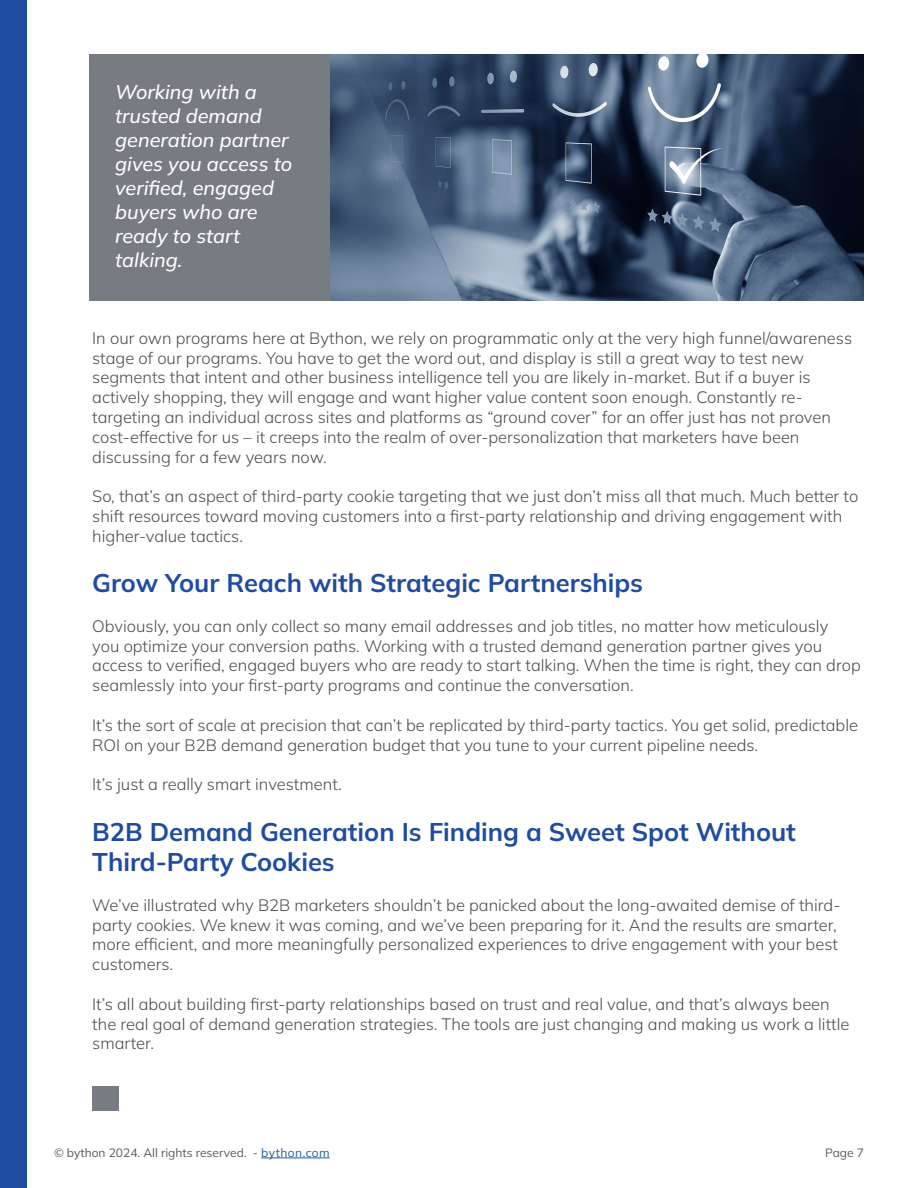
<style>
.page{position:relative;width:918px;height:1188px;background:#fff}
.page>*{position:absolute;margin:0;border:0;box-sizing:border-box;transform-origin:0 0}
.t1{font:700 25.5px/30.6px "Mulish";color:#1f4ba0}
.t2{font:italic 500 19.8px/24px "Mulish";color:#fff}
.t3{font:300 16.5px/19.8px "Mulish";color:#4c4c4c}
.t4{font:12px "Mulish";color:#595a5c}
.s1{color:#215e9e}
</style>
<div class="page">
<div style="left:92px;top:1087px;width:27px;height:24px;background:#777c82"></div>
<div style="left:0;top:0;width:27px;height:1188px;background:#1f4ba0"></div>
<hr style="left:261px;top:1158px;width:69px;height:1px;background:#215e9e">
<img style="left:330px;top:54px;width:534px;height:247px">
<div style="left:89px;top:54px;width:241px;height:247px;background:#777c82"></div>
<p class="t2" style="left:115px;top:79px;width:179px">Working with a trusted demand generation partner gives you access to verified, engaged buyers who are ready to start talking.</p>
<p class="t3" style="left:92px;top:328px;width:761px">In our own programs here at Bython, we rely on programmatic only at the very high funnel/awareness stage of our programs. You have to get the word out, and display is still a great way to test new segments that intent and other business intelligence tell you are likely in-market. But if a buyer is actively shopping, they will engage and want higher value content soon enough. Constantly re&shy;targeting an individual across sites and platforms as “ground cover” for an offer just has not proven cost-effective for us – it creeps into the realm of over-personalization that marketers have been discussing for a few years now.</p>
<p class="t3" style="left:92px;top:486px;width:768px">So, that’s an aspect of third-party cookie targeting that we just don’t miss all that much. Much better to shift resources toward moving customers into a first-party relationship and driving engagement with higher-value tactics.</p>
<p class="t1" style="left:92px;top:567px;width:552px">Grow Your Reach with Strategic Partnerships</p>
<p class="t3" style="left:92px;top:616px;width:770px">Obviously, you can only collect so many email addresses and job titles, no matter how meticulously<br>you optimize your conversion paths. Working with a trusted demand generation partner gives you access to verified, engaged buyers who are ready to start talking. When the time is right, they can drop seamlessly into your first-party programs and continue the conversation.</p>
<p class="t3" style="left:92px;top:715px;width:767px">It’s the sort of scale at precision that can’t be replicated by third-party tactics. You get solid, predictable<br>ROI on your B2B demand generation budget that you tune to your current pipeline needs.</p>
<p class="t3" style="left:92px;top:774px;width:251px">It’s just a really smart investment.</p>
<p class="t1" style="left:92px;top:816px;width:705px">B2B Demand Generation Is Finding a Sweet Spot Without<br>Third-Party Cookies</p>
<p class="t3" style="left:92px;top:895px;width:750px">We’ve illustrated why B2B marketers shouldn’t be panicked about the long-awaited demise of third&shy;party cookies. We knew it was coming, and we’ve been preparing for it. And the results are smarter, more efficient, and more meaningfully personalized experiences to drive engagement with your best customers.</p>
<p class="t3" style="left:92px;top:994px;width:759px">It’s all about building first-party relationships based on trust and real value, and that’s always been the real goal of demand generation strategies. The tools are just changing and making us work a little smarter.</p>
<p class="t4" style="left:54px;top:1144px;width:277px">© bython 2024. All rights reserved. - <span class="s1">bython.com</span></p>
<p class="t4" style="left:825px;top:1144px;width:40px">Page 7</p>
</div>
